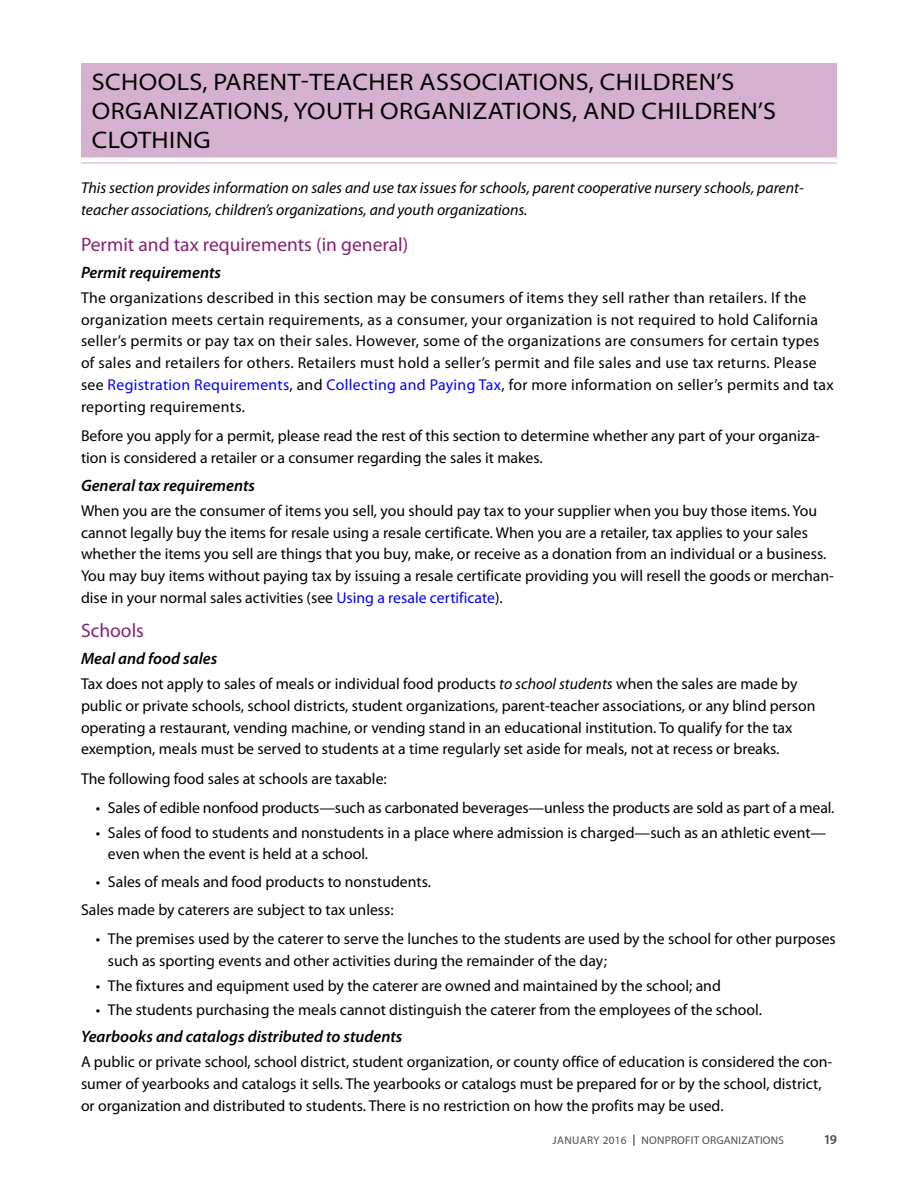
<style>
.page{position:relative;width:918px;height:1188px;background:#fff}
.page>*{position:absolute;margin:0;border:0;box-sizing:border-box;transform-origin:0 0}
.t1{font:semi-expanded 24px/28.8px "Myriad Pro";letter-spacing:.02em;color:#000}
.subhead1{font:19.5px "Myriad Pro";color:#872175}
.subhead2{font:italic 600 16.5px "Myriad Pro";color:#000}
.body{font:15.75px/21.8px "Myriad Pro";color:#000}
.body-2{font:15.75px/21.8px "Myriad Pro";letter-spacing:.02em;color:#000}
.bullet{font:15.75px/21.8px "Myriad Pro";color:#000}
.bulletlast{font:15.75px/21.8px "Myriad Pro";color:#000}
.intro{font:italic 15.75px/21.8px "Myriad Pro";color:#000}
.t2{font:600 13.5px "Myriad Pro";color:#4d4d4f}
.t3{font:11.25px "Myriad Pro";letter-spacing:.02em;color:#4d4d4f}
.s1{color:#00f}
.s2{font-style:italic}
.s3{font-family:"Optima LT Std";font-weight:900}
</style>
<div class="page">
<div style="left:81px;top:63px;width:756px;height:95px;background:#d5b1cf"></div>
<hr style="left:81px;top:163px;width:756px;height:1px;background:#d5b1cf">
<h2 class="t1" style="left:92px;top:68px;width:686px">SCHOOLS, PARENT-TEACHER ASSOCIATIONS, CHILDREN’S<br>ORGANIZATIONS, YOUTH ORGANIZATIONS, AND CHILDREN’S<br>CLOTHING</h2>
<p class="intro" style="left:81px;top:178px;width:724px">This section provides information on sales and use tax issues for schools, parent cooperative nursery schools, parent&shy;teacher associations, children’s organizations, and youth organizations.</p>
<p class="subhead1" style="left:81px;top:234px;width:329px">Permit and tax requirements (in general)</p>
<p class="subhead2" style="left:81px;top:264px;width:142px">Permit requirements</p>
<p class="body-2" style="left:81px;top:287px;width:754px">The organizations described in this section may be consumers of items they sell rather than retailers. If the organization meets certain requirements, as a consumer, your organization is not required to hold California seller’s permits or pay tax on their sales. However, some of the organizations are consumers for certain types of sales and retailers for others. Retailers must hold a seller’s permit and file sales and use tax returns. Please see <span class="s1">Registration Requirements</span>, and <span class="s1">Collecting and Paying Tax</span>, for more information on seller’s permits and tax reporting requirements.</p>
<p class="body" style="left:81px;top:425px;width:741px">Before you apply for a permit, please read the rest of this section to determine whether any part of your organiza&shy;tion is considered a retailer or a consumer regarding the sales it makes.</p>
<p class="subhead2" style="left:81px;top:477px;width:176px">General tax requirements</p>
<p class="body" style="left:81px;top:500px;width:755px">When you are the consumer of items you sell, you should pay tax to your supplier when you buy those items. You cannot legally buy the items for resale using a resale certificate. When you are a retailer, tax applies to your sales whether the items you sell are things that you buy, make, or receive as a donation from an individual or a business.<br>You may buy items without paying tax by issuing a resale certificate providing you will resell the goods or merchan&shy;dise in your normal sales activities (see <span class="s1">Using a resale certificate</span>).</p>
<p class="subhead1" style="left:81px;top:620px;width:65px">Schools</p>
<p class="subhead2" style="left:81px;top:650px;width:138px">Meal and food sales</p>
<p class="body" style="left:81px;top:673px;width:736px">Tax does not apply to sales of meals or individual food products <span class="s2">to school students</span> when the sales are made by public or private schools, school districts, student organizations, parent-teacher associations, or any blind person operating a restaurant, vending machine, or vending stand in an educational institution. To qualify for the tax exemption, meals must be served to students at a time regularly set aside for meals, not at recess or breaks.</p>
<p class="body" style="left:81px;top:768px;width:307px">The following food sales at schools are taxable:</p>
<p class="bullet" style="left:96px;top:797px;width:740px">• Sales of edible nonfood products—such as carbonated beverages—unless the products are sold as part of a meal.</p>
<p class="bulletlast" style="left:108px;top:822px;width:720px;text-indent:-12px">• Sales of food to students and nonstudents in a place where admission is charged—such as an athletic event— even when the event is held at a school.</p>
<p class="bulletlast" style="left:96px;top:871px;width:337px">• Sales of meals and food products to nonstudents.</p>
<p class="body" style="left:81px;top:899px;width:314px">Sales made by caterers are subject to tax unless:</p>
<p class="bullet" style="left:108px;top:928px;width:729px;text-indent:-12px">• The premises used by the caterer to serve the lunches to the students are used by the school for other purposes such as sporting events and other activities during the remainder of the day;</p>
<p class="bullet" style="left:96px;top:975px;width:626px">• The fixtures and equipment used by the caterer are owned and maintained by the school; and</p>
<p class="bulletlast" style="left:96px;top:999px;width:668px">• The students purchasing the meals cannot distinguish the caterer from the employees of the school.</p>
<p class="subhead2" style="left:81px;top:1028px;width:323px">Yearbooks and catalogs distributed to students</p>
<p class="body" style="left:81px;top:1051px;width:753px">A public or private school, school district, student organization, or county office of education is considered the con&shy;sumer of yearbooks and catalogs it sells. The yearbooks or catalogs must be prepared for or by the school, district, or organization and distributed to students. There is no restriction on how the profits may be used.</p>
<p class="t3" style="left:552px;top:1134px;width:233px">JANUARY 2016 <span class="s3">|</span> NONPROFIT ORGANIZATIONS</p>
<p class="t2" style="left:825px;top:1132px;width:14px">19</p>
</div>
